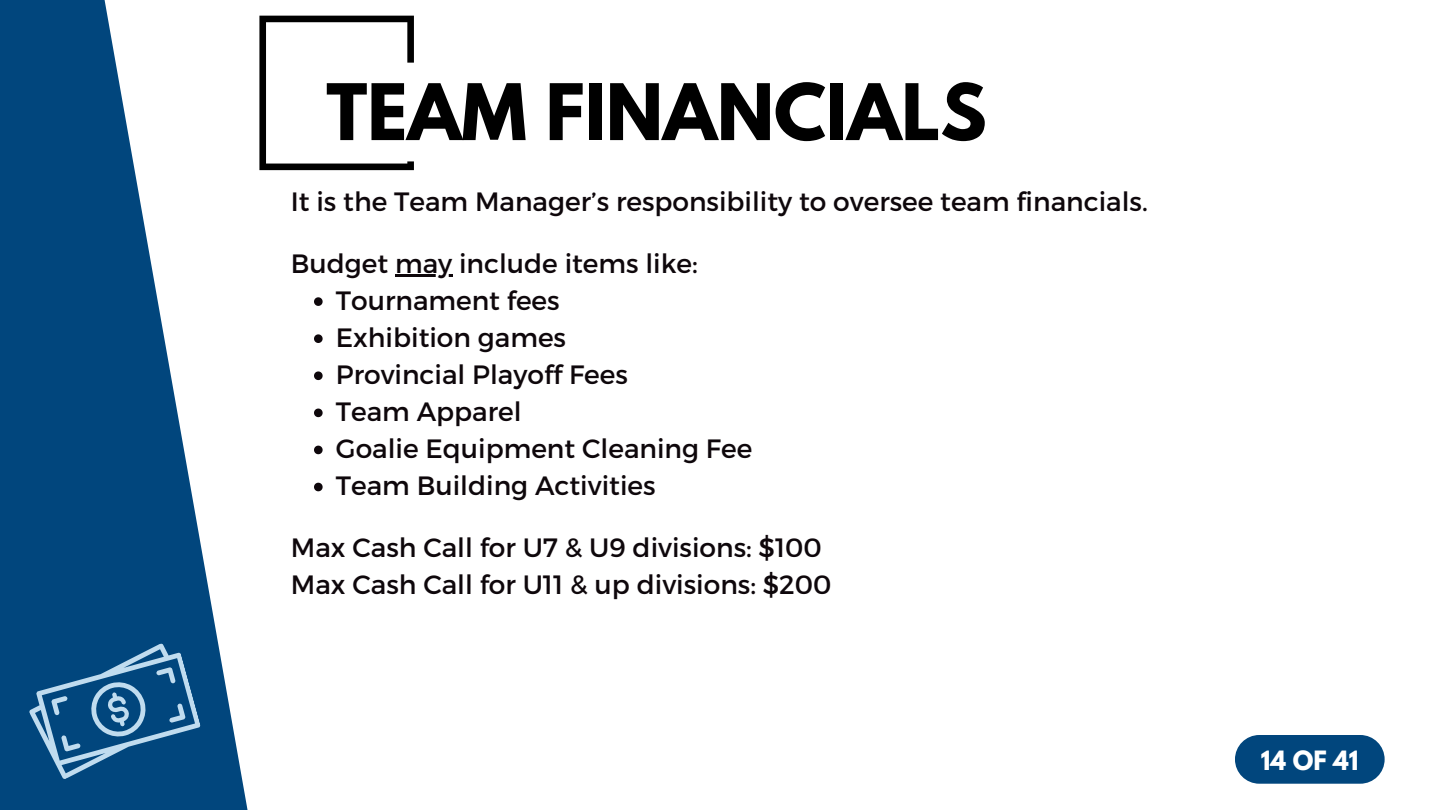
<style>
.page{position:relative;width:1440px;height:810px;background:#fff}
.page>*{position:absolute;margin:0;border:0;box-sizing:border-box;transform-origin:0 0}
.t1{font:700 69px "League Spartan";color:#000}
.t2{font:26.5px/37.1px "Montserrat";color:#0e070b}
.t3{font:700 23.6px "League Spartan";color:#fff}
</style>
<div class="page">
<svg style="left:0;top:0;width:248px;height:810px;fill:#01467d"></svg>
<svg style="left:259px;top:16px;width:155px;height:154px"></svg>
<div style="left:1235px;top:735px;width:150px;height:49px;background:#01467d;border-radius:24px"></div>
<hr style="left:395px;top:274px;width:57px;height:3px;background:#0e070b">
<svg style="left:314px;top:297px;width:9px;height:9px"></svg>
<svg style="left:314px;top:334px;width:9px;height:9px"></svg>
<svg style="left:314px;top:371px;width:9px;height:9px"></svg>
<svg style="left:314px;top:409px;width:9px;height:8px"></svg>
<svg style="left:314px;top:446px;width:9px;height:8px"></svg>
<svg style="left:314px;top:483px;width:9px;height:8px"></svg>
<svg style="left:21px;top:639px;width:184px;height:145px;background:#215f90"></svg>
<h1 class="t1" style="left:326px;top:78px;width:662px">TEAM FINANCIALS</h1>
<p class="t2" style="left:291px;top:182px;width:858px">It is the Team Manager’s responsibility to oversee team financials.</p>
<p class="t2" style="left:336px;top:244px;width:418px;text-indent:-45px">Budget may include items like:<br>Tournament fees<br>Exhibition games<br>Provincial Playoff Fees<br>Team Apparel<br>Goalie Equipment Cleaning Fee<br>Team Building Activities</p>
<p class="t2" style="left:291px;top:528px;width:542px">Max Cash Call for U7 &amp; U9 divisions: $100<br>Max Cash Call for U11 &amp; up divisions: $200</p>
<p class="t3" style="left:1261px;top:749px;width:99px">14 OF 41</p>
</div>
